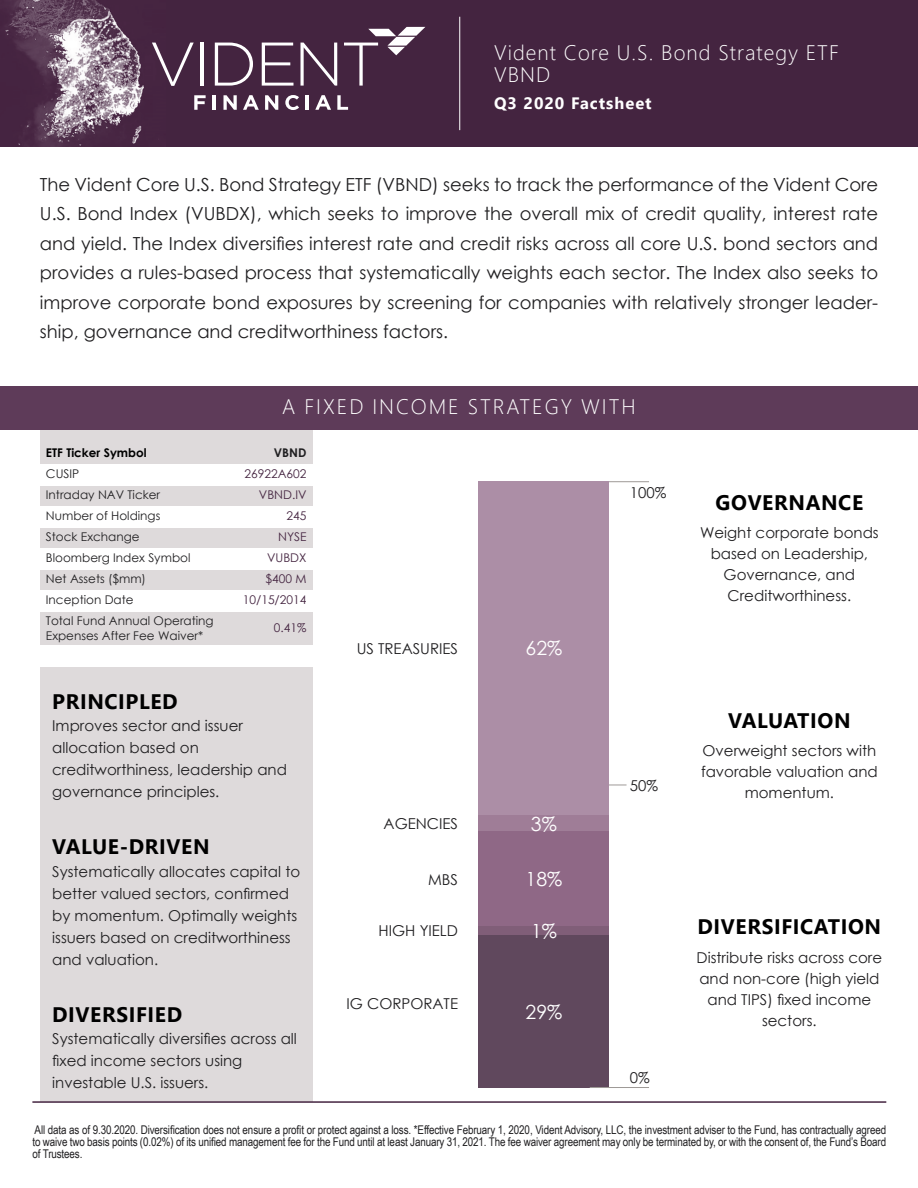
<style>
.page{position:relative;width:918px;height:1188px;background:#fff}
.page>*{position:absolute;margin:0;border:0;box-sizing:border-box;transform-origin:0 0}
.t1{font:700 21px "Segoe UI";letter-spacing:.03em;color:#000}
.t2{font:300 21px/22.5px "Segoe UI";letter-spacing:.05em;color:#fff}
.t3{font:300 21px "Segoe UI";letter-spacing:.095em;color:#fff}
.t4{font:19.5px "Century Gothic";color:#fff}
.t5{font:18px/29.4px "Century Gothic";color:#201f21;text-align:justify}
.t6{font:700 16.5px "Segoe UI";letter-spacing:.06em;color:#fff}
.t7{font:15px/22px "Century Gothic";color:#201f21}
.t8{font:12px/12px "Arial Narrow";letter-spacing:-.01em;color:#201f21;text-align:justify}
.t9{font:12px/15px "Century Gothic";color:#201f21}
.t10{font:12px "Century Gothic";color:#442440}
.t11{font:700 12px "Century Gothic";color:#000}
.t12{font:700 12px "Century Gothic";color:#201f21}
</style>
<div class="page">
<div style="left:479px;top:935px;width:130px;height:153px;background:#60485d"></div>
<hr style="left:590px;top:481px;width:59px;height:1px;background:#9e9a97">
<hr style="left:590px;top:785px;width:37px;height:1px;background:#9e9a97">
<hr style="left:590px;top:1087px;width:59px;height:1px;background:#9e9a97">
<div style="left:40px;top:418px;width:273px;height:684px;background:#dedadb"></div>
<div style="left:0;top:646px;width:316px;height:21px;background:#fff"></div>
<div style="left:0;top:590px;width:316px;height:21px;background:#fff"></div>
<div style="left:0;top:548px;width:316px;height:21px;background:#fff"></div>
<div style="left:0;top:506px;width:316px;height:21px;background:#fff"></div>
<div style="left:0;top:464px;width:316px;height:21px;background:#fff"></div>
<div style="left:163px;top:0;width:755px;height:147px;background:#442440"></div>
<img style="left:0;top:0;width:163px;height:147px">
<hr style="left:459px;top:17px;width:1px;height:113px;background:#fff">
<svg style="left:152px;top:43px;width:42px;height:43px"></svg>
<hr style="left:200px;top:43px;width:4px;height:43px;background:#fff">
<svg style="left:215px;top:43px;width:38px;height:43px"></svg>
<svg style="left:262px;top:43px;width:31px;height:43px"></svg>
<svg style="left:301px;top:43px;width:36px;height:43px"></svg>
<svg style="left:344px;top:27px;width:81px;height:59px"></svg>
<svg style="left:194px;top:95px;width:12px;height:15px"></svg>
<hr style="left:212px;top:95px;width:4px;height:15px;background:#fff">
<svg style="left:224px;top:95px;width:13px;height:15px"></svg>
<svg style="left:243px;top:95px;width:16px;height:15px"></svg>
<svg style="left:265px;top:95px;width:13px;height:15px"></svg>
<svg style="left:285px;top:95px;width:14px;height:15px"></svg>
<hr style="left:306px;top:95px;width:3px;height:15px;background:#fff">
<svg style="left:315px;top:95px;width:16px;height:15px"></svg>
<svg style="left:337px;top:95px;width:11px;height:15px"></svg>
<hr style="left:32px;top:1101px;width:854px;height:2px;background:#442440">
<div style="left:0;top:387px;width:918px;height:43px;background:#5e3b59"></div>
<div style="left:479px;top:481px;width:130px;height:334px;background:#ac8ea6"></div>
<div style="left:479px;top:815px;width:130px;height:16px;background:#9f7d97"></div>
<div style="left:479px;top:831px;width:130px;height:96px;background:#8f6886"></div>
<div style="left:479px;top:927px;width:130px;height:8px;background:#805e78"></div>
<h1 class="t2" style="left:494px;top:39px;width:346px">Vident Core U.S. Bond Strategy ETF<br>VBND</h1>
<p class="t6" style="left:494px;top:87px;width:159px">Q3 2020 Factsheet</p>
<p class="t5" style="left:40px;top:170px;width:840px">The Vident Core U.S. Bond Strategy ETF (VBND) seeks to track the performance of the Vident Core U.S. Bond Index (VUBDX), which seeks to improve the overall mix of credit quality, interest rate and yield. The Index diversifies interest rate and credit risks across all core U.S. bond sectors and provides a rules-based process that systematically weights each sector. The Index also seeks to improve corporate bond exposures by screening for companies with relatively stronger leader&shy;ship, governance and creditworthiness factors.</p>
<h1 class="t3" style="left:282px;top:387px;width:355px">A FIXED INCOME STRATEGY WITH</h1>
<p class="t11" style="left:46px;top:443px;width:102px">ETF Ticker Symbol</p>
<p class="t12" style="left:274px;top:443px;width:34px">VBND</p>
<p class="t9" style="left:46px;top:466px;width:35px">CUSIP</p>
<p class="t10" style="left:244px;top:465px;width:64px">26922A602</p>
<p class="t9" style="left:46px;top:487px;width:116px">Intraday NAV Ticker</p>
<p class="t10" style="left:259px;top:486px;width:49px">VBND.IV</p>
<p class="t9" style="left:46px;top:508px;width:116px">Number of Holdings</p>
<p class="t10" style="left:287px;top:507px;width:21px">245</p>
<p class="t9" style="left:46px;top:529px;width:95px">Stock Exchange</p>
<p class="t10" style="left:278px;top:528px;width:30px">NYSE</p>
<p class="t9" style="left:46px;top:550px;width:146px">Bloomberg Index Symbol</p>
<p class="t10" style="left:267px;top:549px;width:41px">VUBDX</p>
<p class="t9" style="left:46px;top:571px;width:102px">Net Assets ($mm)</p>
<p class="t10" style="left:266px;top:570px;width:42px">$400 M</p>
<p class="t9" style="left:46px;top:592px;width:89px">Inception Date</p>
<p class="t10" style="left:243px;top:591px;width:65px">10/15/2014</p>
<p class="t9" style="left:46px;top:613px;width:169px">Total Fund Annual Operating<br>Expenses After Fee Waiver*</p>
<p class="t10" style="left:274px;top:619px;width:34px">0.41%</p>
<h1 class="t1" style="left:52px;top:682px;width:127px">PRINCIPLED</h1>
<p class="t7" style="left:52px;top:715px;width:236px">Improves sector and issuer allocation based on creditworthiness, leadership and governance principles.</p>
<h1 class="t1" style="left:52px;top:827px;width:159px">VALUE-DRIVEN</h1>
<p class="t7" style="left:52px;top:860px;width:250px">Systematically allocates capital to better valued sectors, confirmed by momentum. Optimally weights issuers based on creditworthiness and valuation.</p>
<h1 class="t1" style="left:52px;top:994px;width:131px">DIVERSIFIED</h1>
<p class="t7" style="left:52px;top:1027px;width:246px">Systematically diversifies across all fixed income sectors using investable U.S. issuers.</p>
<p class="t7" style="left:357px;top:637px;width:103px">US TREASURIES</p>
<p class="t7" style="left:384px;top:812px;width:76px">AGENCIES</p>
<p class="t7" style="left:428px;top:868px;width:31px">MBS</p>
<p class="t7" style="left:379px;top:920px;width:81px">HIGH YIELD</p>
<p class="t7" style="left:347px;top:992px;width:113px">IG CORPORATE</p>
<h2 class="t4" style="left:526px;top:635px;width:38px">62%</h2>
<h2 class="t4" style="left:531px;top:810px;width:27px">3%</h2>
<h2 class="t4" style="left:526px;top:866px;width:38px">18%</h2>
<h2 class="t4" style="left:531px;top:917px;width:27px">1%</h2>
<h2 class="t4" style="left:526px;top:998px;width:38px">29%</h2>
<p class="t7" style="left:630px;top:481px;width:38px">100%</p>
<p class="t7" style="left:630px;top:774px;width:30px">50%</p>
<p class="t7" style="left:630px;top:1066px;width:21px">0%</p>
<h1 class="t1" style="left:716px;top:483px;width:149px">GOVERNANCE</h1>
<p class="t7" style="left:700px;top:522px;width:180px;line-height:21px;text-align:center">Weight corporate bonds based on Leadership,<br>Governance, and<br>Creditworthiness.</p>
<h1 class="t1" style="left:728px;top:700px;width:124px">VALUATION</h1>
<p class="t7" style="left:701px;top:740px;width:178px;line-height:21px;text-align:center">Overweight sectors with favorable valuation and momentum.</p>
<h1 class="t1" style="left:698px;top:907px;width:185px">DIVERSIFICATION</h1>
<p class="t7" style="left:697px;top:947px;width:187px;line-height:21px;text-align:center">Distribute risks across core and non-core (high yield and TIPS) fixed income sectors.</p>
<p class="t8" style="left:32px;top:1124px;width:855px">All data as of 9.30.2020. Diversification does not ensure a profit or protect against a loss. *Effective February 1, 2020, Vident Advisory, LLC, the investment adviser to the Fund, has contractually agreed to waive two basis points (0.02%) of its unified management fee for the Fund until at least January 31, 2021. The fee waiver agreement may only be terminated by, or with the consent of, the Fund’s Board of Trustees.</p>
</div>
